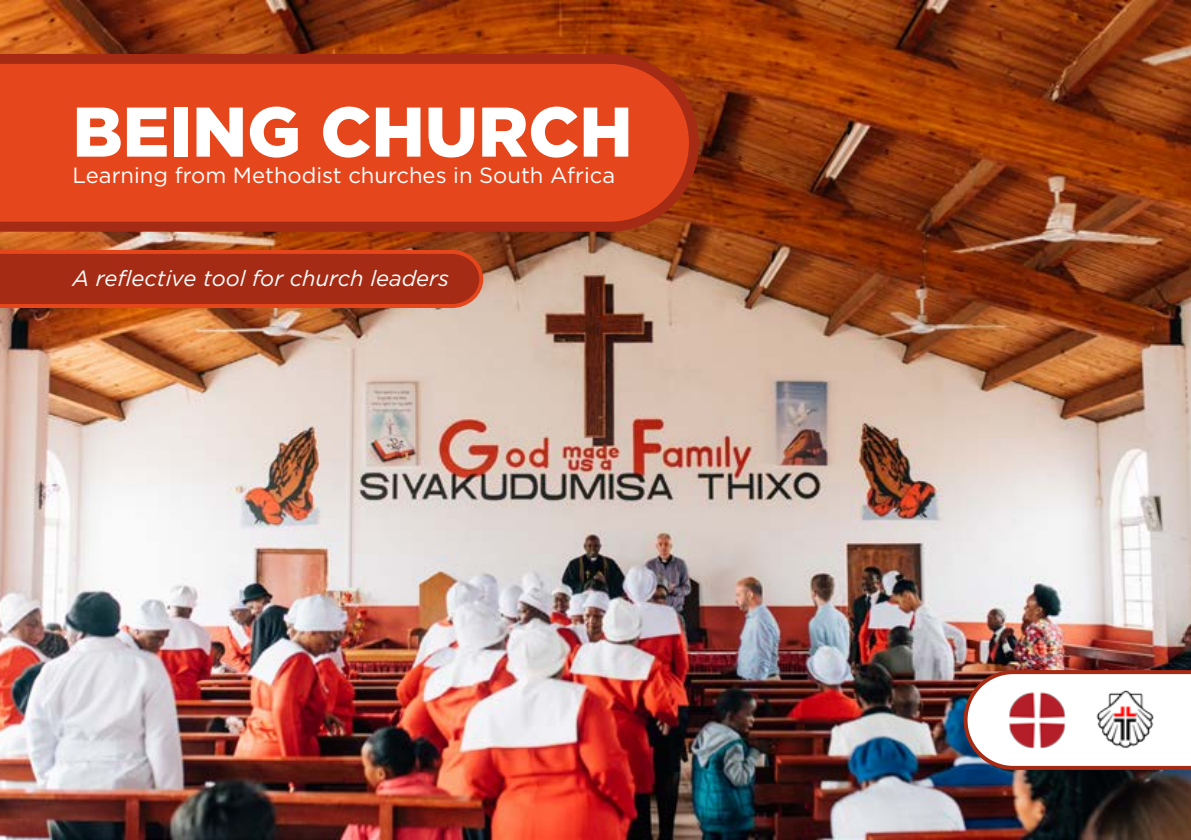
<style>
.page{position:relative;width:1191px;height:840px;background:#fff}
.page>*{position:absolute;margin:0;border:0;box-sizing:border-box;transform-origin:0 0}
.t1{font:900 70px "Gotham";color:#fff}
.t2{font:22px "Gotham";color:#fff}
.t3{font:italic 22px "Gotham";color:#fff}
</style>
<div class="page">
<img style="left:0;top:0;width:1191px;height:839px">
<svg style="left:961px;top:667px;width:230px;height:104px"></svg>
<img style="left:1092px;top:684px;width:69px;height:70px">
<img style="left:1002px;top:684px;width:69px;height:70px">
<svg style="left:0;top:49px;width:704px;height:187px;background:#da431a"></svg>
<svg style="left:0;top:248px;width:485px;height:62px;background:#ae3217"></svg>
<h1 class="t1" style="left:72px;top:91px;width:561px">BEING CHURCH</h1>
<p class="t2" style="left:72px;top:161px;width:544px">Learning from Methodist churches in South Africa</p>
<p class="t3" style="left:72px;top:264px;width:378px">A reflective tool for church leaders</p>
</div>
